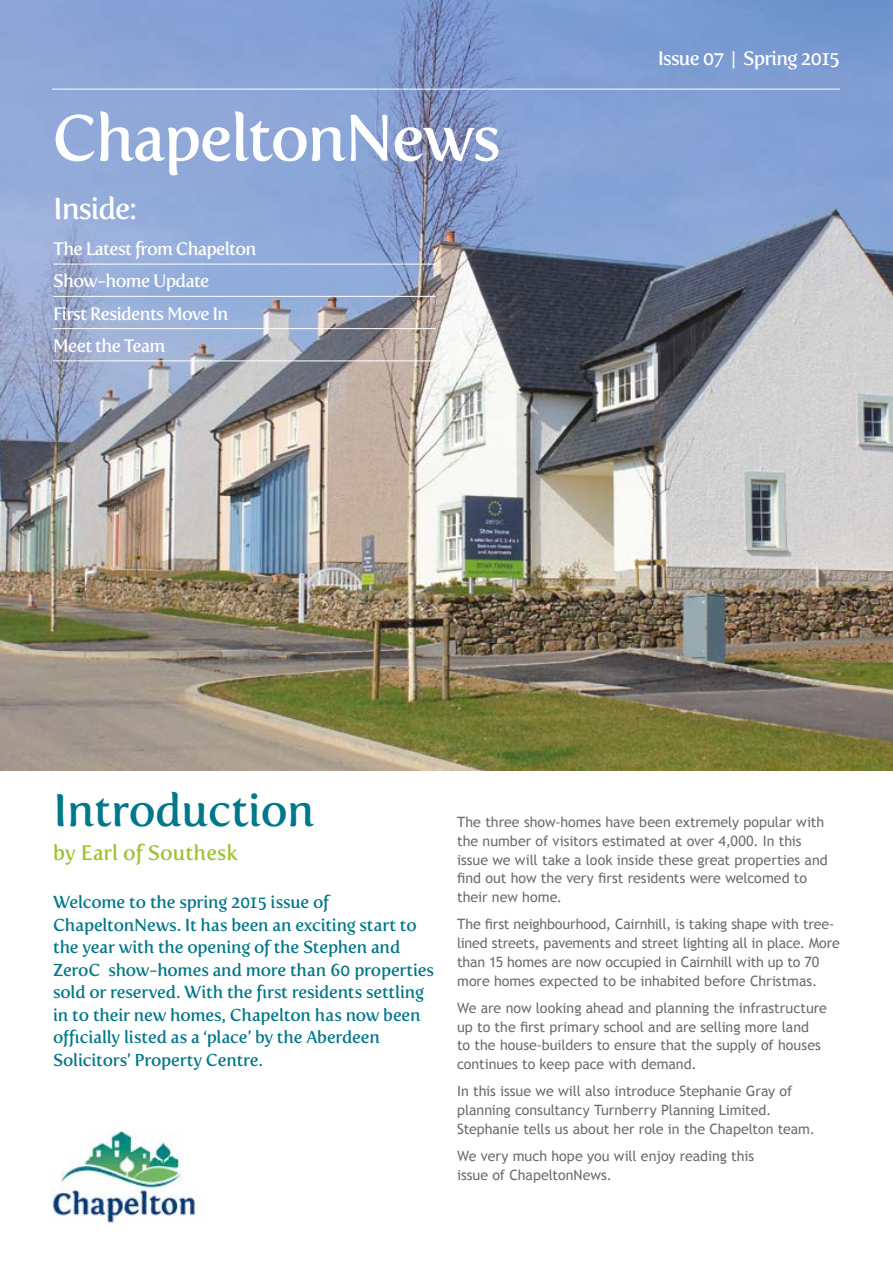
<style>
.page{position:relative;width:893px;height:1263px;background:#fff}
.page>*{position:absolute;margin:0;border:0;box-sizing:border-box;transform-origin:0 0}
.t1{font:64.5px "Fertigo Pro";letter-spacing:-.03em;color:#fff}
.t2{font:45px "Fertigo Pro";letter-spacing:-.01em;color:#00778a}
.t3{font:30px "Fertigo Pro";letter-spacing:-.04em;color:#fff}
.t4{font:21px "Fertigo Pro";color:#9ac431}
.t5{font:19.5px "Fertigo Pro";letter-spacing:-.04em;color:#fff}
.t6{font:18px/32.2px "Fertigo Pro";letter-spacing:-.04em;color:#fff}
.t7{font:17.25px/22.5px "Fertigo Pro";letter-spacing:-.015em;color:#00778a}
.t8{font:14.25px/18.8px "Trebuchet MS";letter-spacing:-.005em;color:#6b6e6e}
</style>
<div class="page">
<img style="left:51px;top:1130px;width:147px;height:94px">
<img style="left:0;top:0;width:893px;height:770px">
<hr style="left:52px;top:89px;width:788px;height:1px;background:#fff">
<hr style="left:53px;top:264px;width:383px;height:1px;background:#fff">
<hr style="left:53px;top:296px;width:383px;height:1px;background:#fff">
<hr style="left:53px;top:328px;width:383px;height:1px;background:#fff">
<hr style="left:53px;top:360px;width:383px;height:1px;background:#fff">
<h1 class="t1" style="left:52px;top:100px;width:450px">ChapeltonNews</h1>
<h3 class="t3" style="left:53px;top:191px;width:86px">Inside:</h3>
<p class="t6" style="left:53px;top:233px;width:205px">The Latest from Chapelton<br>Show-home Update<br>First Residents Move In<br>Meet the Team</p>
<h3 class="t5" style="left:658px;top:47px;width:184px">Issue 07 | Spring 2015</h3>
<h2 class="t2" style="left:53px;top:784px;width:263px">Introduction</h2>
<h3 class="t4" style="left:53px;top:840px;width:186px">by Earl of Southesk</h3>
<p class="t7" style="left:53px;top:891px;width:382px">Welcome to the spring 2015 issue of ChapeltonNews. It has been an exciting start to the year with the opening of the Stephen and ZeroC show-homes and more than 60 properties sold or reserved. With the first residents settling in to their new homes, Chapelton has now been officially listed as a ‘place’ by the Aberdeen Solicitors’ Property Centre.</p>
<p class="t8" style="left:457px;top:813px;width:372px">The three show-homes have been extremely popular with the number of visitors estimated at over 4,000. In this issue we will take a look inside these great properties and find out how the very first residents were welcomed to their new home.</p>
<p class="t8" style="left:457px;top:915px;width:384px">The first neighbourhood, Cairnhill, is taking shape with tree&shy;lined streets, pavements and street lighting all in place. More than 15 homes are now occupied in Cairnhill with up to 70 more homes expected to be inhabited before Christmas.</p>
<p class="t8" style="left:457px;top:998px;width:371px">We are now looking ahead and planning the infrastructure up to the first primary school and are selling more land<br>to the house-builders to ensure that the supply of houses continues to keep pace with demand.</p>
<p class="t8" style="left:457px;top:1082px;width:359px">In this issue we will also introduce Stephanie Gray of planning consultancy Turnberry Planning Limited.<br>Stephanie tells us about her role in the Chapelton team.</p>
<p class="t8" style="left:457px;top:1147px;width:298px">We very much hope you will enjoy reading this issue of ChapeltonNews.</p>
</div>
